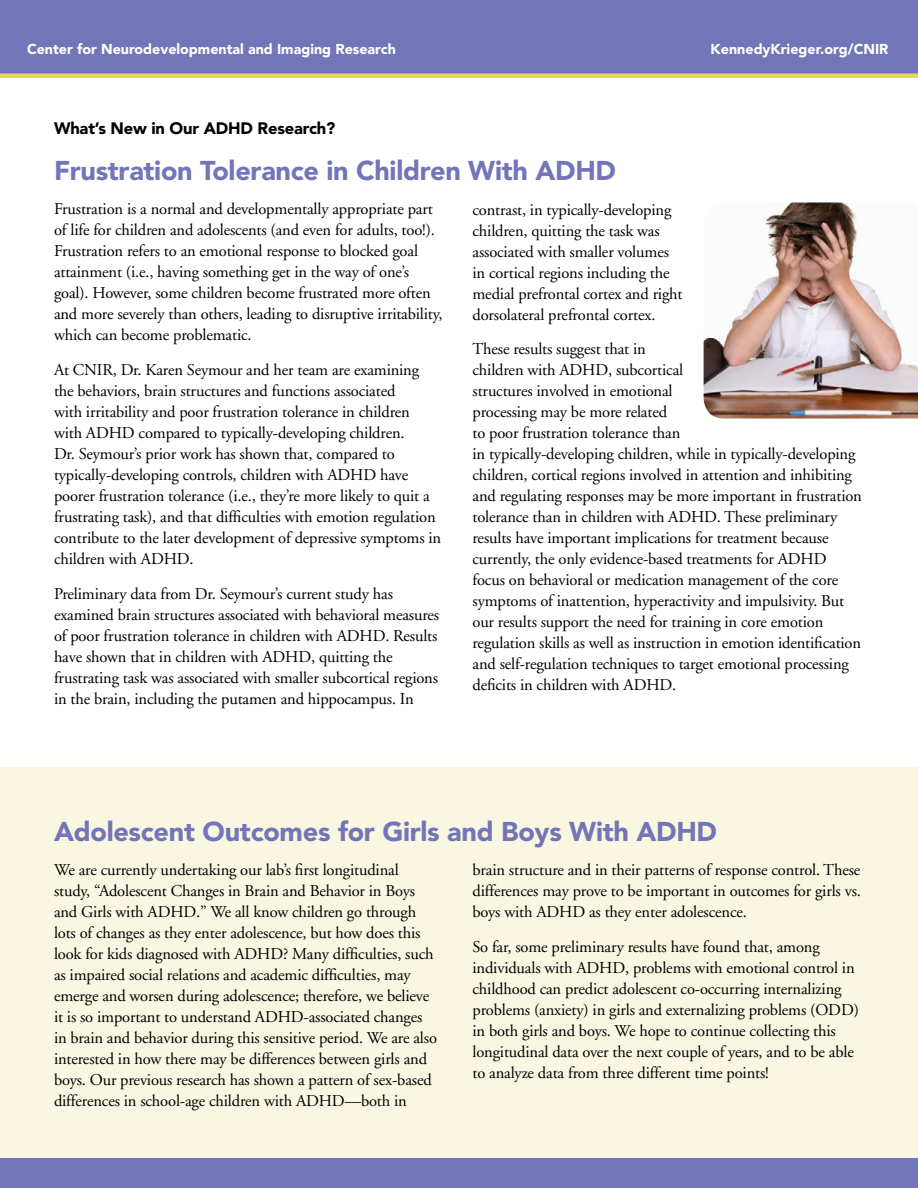
<style>
.page{position:relative;width:918px;height:1188px;background:#fff}
.page>*{position:absolute;margin:0;border:0;box-sizing:border-box;transform-origin:0 0}
.t1{font:900 27px "Avenir";letter-spacing:-.01em;color:#7275b7}
.t2{font:16.5px/21px "Adobe Garamond";letter-spacing:-.01em;color:#000}
.t3{font:900 16.5px "Avenir";letter-spacing:-.01em;color:#000}
.t4{font:900 14.25px "Avenir";color:#fff}
</style>
<div class="page">
<div style="left:0;top:767px;width:918px;height:405px;background:#f9f6e2"></div>
<div style="left:0;top:0;width:918px;height:78px;background:#7275b7"></div>
<img style="left:704px;top:202px;width:214px;height:216px">
<div style="left:0;top:1159px;width:918px;height:29px;background:#7275b7"></div>
<p class="t4" style="left:27px;top:41px;width:370px">Center for Neurodevelopmental and Imaging Research</p>
<p class="t4" style="left:711px;top:41px;width:179px">KennedyKrieger.org/CNIR</p>
<p class="t3" style="left:54px;top:118px;width:283px">What’s New in Our ADHD Research?</p>
<h1 class="t1" style="left:54px;top:154px;width:564px">Frustration Tolerance in Children With ADHD</h1>
<p class="t2" style="left:54px;top:199px;width:390px">Frustration is a normal and developmentally appropriate part of life for children and adolescents (and even for adults, too!).<br>Frustration refers to an emotional response to blocked goal attainment (i.e., having something get in the way of one’s goal). However, some children become frustrated more often and more severely than others, leading to disruptive irritability, which can become problematic.</p>
<p class="t2" style="left:54px;top:360px;width:389px">At CNIR, Dr. Karen Seymour and her team are examining the behaviors, brain structures and functions associated<br>with irritability and poor frustration tolerance in children with ADHD compared to typically-developing children.<br>Dr. Seymour’s prior work has shown that, compared to typically-developing controls, children with ADHD have poorer frustration tolerance (i.e., they’re more likely to quit a frustrating task), and that difficulties with emotion regulation contribute to the later development of depressive symptoms in children with ADHD.</p>
<p class="t2" style="left:54px;top:583px;width:387px">Preliminary data from Dr. Seymour’s current study has examined brain structures associated with behavioral measures of poor frustration tolerance in children with ADHD. Results have shown that in children with ADHD, quitting the frustrating task was associated with smaller subcortical regions in the brain, including the putamen and hippocampus. In</p>
<p class="t2" style="left:473px;top:199px;width:212px">contrast, in typically-developing children, quitting the task was associated with smaller volumes in cortical regions including the medial prefrontal cortex and right dorsolateral prefrontal cortex.</p>
<p class="t2" style="left:473px;top:339px;width:391px">These results suggest that in<br>children with ADHD, subcortical<br>structures involved in emotional<br>processing may be more related<br>to poor frustration tolerance than<br>in typically-developing children, while in typically-developing children, cortical regions involved in attention and inhibiting and regulating responses may be more important in frustration tolerance than in children with ADHD. These preliminary results have important implications for treatment because currently, the only evidence-based treatments for ADHD focus on behavioral or medication management of the core symptoms of inattention, hyperactivity and impulsivity. But our results support the need for training in core emotion regulation skills as well as instruction in emotion identification and self-regulation techniques to target emotional processing deficits in children with ADHD.</p>
<h1 class="t1" style="left:54px;top:815px;width:665px">Adolescent Outcomes for Girls and Boys With ADHD</h1>
<p class="t2" style="left:54px;top:860px;width:385px">We are currently undertaking our lab’s first longitudinal study, “Adolescent Changes in Brain and Behavior in Boys and Girls with ADHD.” We all know children go through lots of changes as they enter adolescence, but how does this look for kids diagnosed with ADHD? Many difficulties, such as impaired social relations and academic difficulties, may emerge and worsen during adolescence; therefore, we believe it is so important to understand ADHD-associated changes in brain and behavior during this sensitive period. We are also interested in how there may be differences between girls and boys. Our previous research has shown a pattern of sex-based differences in school-age children with ADHD—both in</p>
<p class="t2" style="left:473px;top:860px;width:390px;text-align:justify">brain structure and in their patterns of response control. These differences may prove to be important in outcomes for girls vs. boys with ADHD as they enter adolescence.</p>
<p class="t2" style="left:473px;top:937px;width:388px">So far, some preliminary results have found that, among individuals with ADHD, problems with emotional control in childhood can predict adolescent co-occurring internalizing problems (anxiety) in girls and externalizing problems (ODD) in both girls and boys. We hope to continue collecting this longitudinal data over the next couple of years, and to be able to analyze data from three different time points!</p>
</div>
